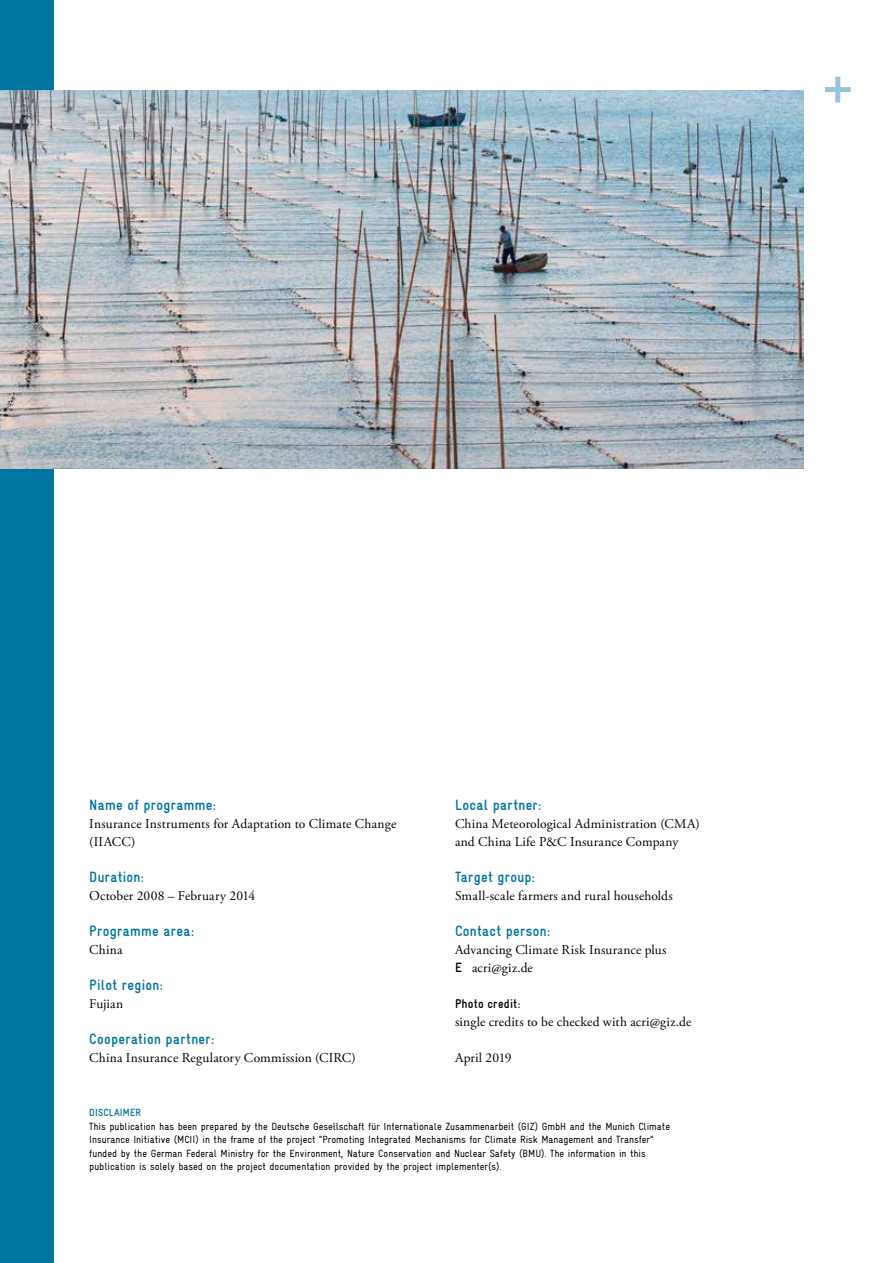
<style>
.page{position:relative;width:893px;height:1263px;background:#fff}
.page>*{position:absolute;margin:0;border:0;box-sizing:border-box;transform-origin:0 0}
.t1{font:700 condensed 15px "GIZ Gravur Pro";letter-spacing:.02em;color:#0075a0}
.t2{font:13.5px/18px "Adobe Garamond Pro";letter-spacing:.015em;color:#000}
.t3{font:700 condensed 12.75px "Gravur";letter-spacing:.02em;color:#000}
.t4{font:condensed 10.5px/13.5px "GIZ Gravur Pro";color:#000}
.t5{font:700 condensed 10.5px "GIZ Gravur Pro";letter-spacing:.02em;color:#0075a0}
.s1{font-family:"Gravur";font-weight:700;font-stretch:condensed}
</style>
<div class="page">
<div style="left:0;top:0;width:54px;height:1263px;background:#0075a0"></div>
<div style="left:825px;top:87px;width:26px;height:5px;background:#98c4db"></div>
<div style="left:835px;top:77px;width:5px;height:25px;background:#98c4db"></div>
<img style="left:0;top:90px;width:804px;height:378px">
<h1 class="t1" style="left:89px;top:796px;width:128px">Name of programme:</h1>
<p class="t2" style="left:89px;top:815px;width:309px">Insurance Instruments for Adaptation to Climate Change (IIACC)</p>
<h1 class="t1" style="left:89px;top:868px;width:56px">Duration:</h1>
<p class="t2" style="left:89px;top:887px;width:168px">October 2008 – February 2014</p>
<h1 class="t1" style="left:89px;top:922px;width:106px">Programme area:</h1>
<p class="t2" style="left:89px;top:941px;width:35px">China</p>
<h1 class="t1" style="left:89px;top:976px;width:75px">Pilot region:</h1>
<p class="t2" style="left:89px;top:995px;width:35px">Fujian</p>
<h1 class="t1" style="left:89px;top:1030px;width:127px">Cooperation partner:</h1>
<p class="t2" style="left:89px;top:1049px;width:268px">China Insurance Regulatory Commission (CIRC)</p>
<h1 class="t1" style="left:455px;top:796px;width:88px">Local partner:</h1>
<p class="t2" style="left:455px;top:815px;width:246px">China Meteorological Administration (CMA) and China Life P&amp;C Insurance Company</p>
<h1 class="t1" style="left:455px;top:868px;width:81px">Target group:</h1>
<p class="t2" style="left:455px;top:887px;width:219px">Small-scale farmers and rural households</p>
<h1 class="t1" style="left:455px;top:922px;width:97px">Contact person:</h1>
<p class="t2" style="left:455px;top:941px;width:213px">Advancing Climate Risk Insurance plus<br><span class="s1">E</span> acri@giz.de</p>
<p class="t3" style="left:455px;top:997px;width:67px">Photo credit:</p>
<p class="t2" style="left:455px;top:1013px;width:238px">single credits to be checked with acri@giz.de</p>
<p class="t2" style="left:455px;top:1049px;width:58px">April 2019</p>
<p class="t5" style="left:89px;top:1106px;width:53px">DISCLAIMER</p>
<p class="t4" style="left:89px;top:1119px;width:582px">This publication has been prepared by the Deutsche Gesellschaft für Internationale Zusammenarbeit (GIZ) GmbH and the Munich Climate Insurance Initiative (MCII) in the frame of the project “Promoting Integrated Mechanisms for Climate Risk Management and Transfer” funded by the German Federal Ministry for the Environment, Nature Conservation and Nuclear Safety (BMU). The information in this publication is solely based on the project documentation provided by the project implementer(s).</p>
</div>
